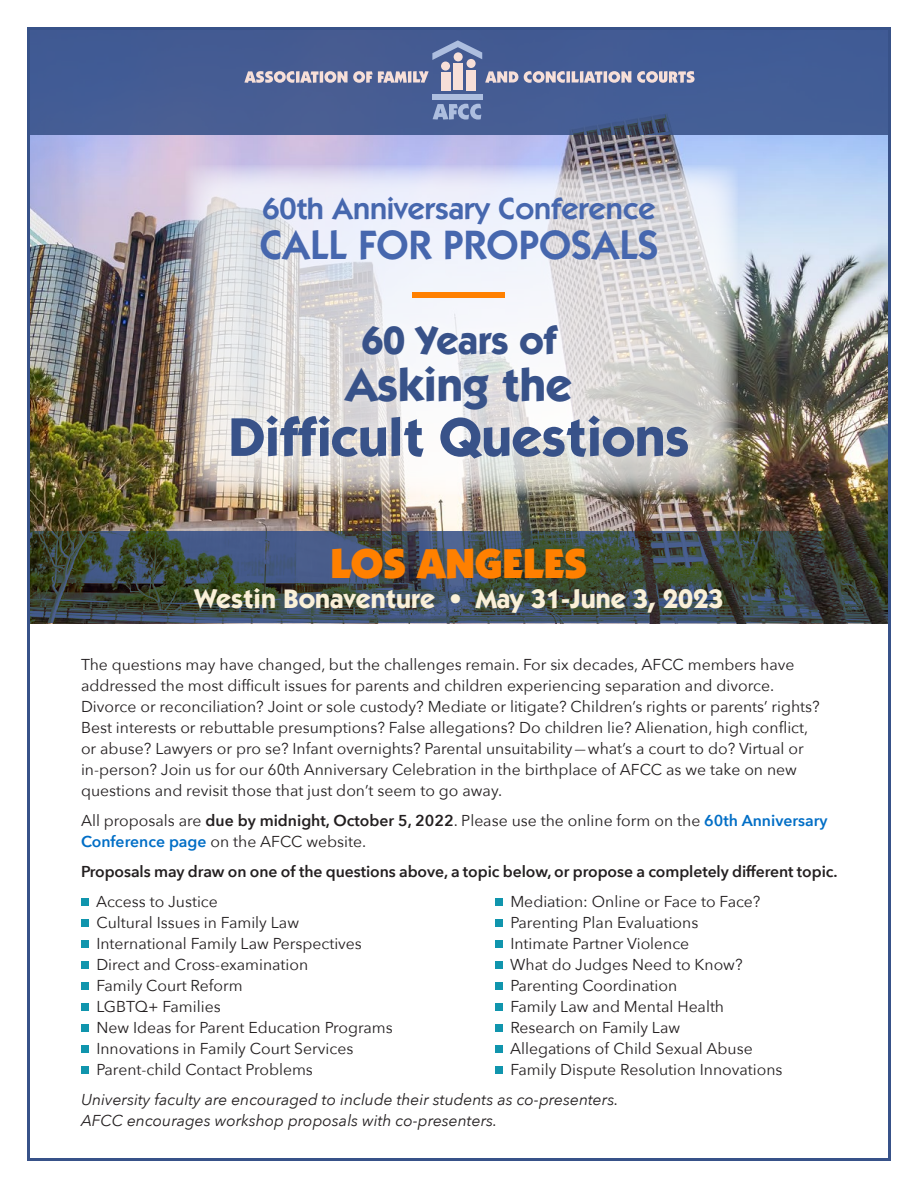
<style>
.page{position:relative;width:918px;height:1188px;background:#fff}
.page>*{position:absolute;margin:0;border:0;box-sizing:border-box;transform-origin:0 0}
.t1{font:700 54.75px "ITC Kabel Std";letter-spacing:-.005em;color:#385289}
.t2{font:700 47.25px "ITC Kabel Std";letter-spacing:-.005em;color:#385289}
.t3{font:900 42px "ITC Kabel Std";letter-spacing:-.01em;color:#ff8000}
.t4{font:600 41.25px "ITC Kabel Std";color:#4667ae}
.t5{font:700 39.75px "ITC Kabel Std";letter-spacing:-.005em;color:#385289}
.t6{font:600 30.75px "ITC Kabel Std";color:#4667ae}
.t7{font:700 27px "ITC Kabel Std";color:#faf0d8}
.t8{font:15.75px/21px "Avenir Next";color:#231f20}
.t9{font:italic 15.75px/21px "Avenir Next";color:#231f20}
.t10{font:600 15.75px "Avenir Next";letter-spacing:-.005em;color:#231f20}
.s1{font-weight:600}
.s2{font-weight:600;color:#016ec6}
</style>
<div class="page">
<img style="left:31px;top:135px;width:856px;height:397px">
<div style="left:81px;top:898px;width:7px;height:8px;background:#1095ad"></div>
<div style="left:81px;top:919px;width:7px;height:8px;background:#1095ad"></div>
<div style="left:81px;top:940px;width:7px;height:8px;background:#1095ad"></div>
<div style="left:81px;top:961px;width:7px;height:8px;background:#1095ad"></div>
<div style="left:81px;top:982px;width:7px;height:8px;background:#1095ad"></div>
<div style="left:81px;top:1003px;width:7px;height:8px;background:#1095ad"></div>
<div style="left:81px;top:1024px;width:7px;height:8px;background:#1095ad"></div>
<div style="left:81px;top:1045px;width:7px;height:8px;background:#1095ad"></div>
<div style="left:81px;top:1066px;width:7px;height:8px;background:#1095ad"></div>
<div style="left:495px;top:898px;width:7px;height:8px;background:#1095ad"></div>
<div style="left:495px;top:919px;width:7px;height:8px;background:#1095ad"></div>
<div style="left:495px;top:940px;width:7px;height:8px;background:#1095ad"></div>
<div style="left:495px;top:961px;width:7px;height:8px;background:#1095ad"></div>
<div style="left:495px;top:982px;width:7px;height:8px;background:#1095ad"></div>
<div style="left:495px;top:1003px;width:7px;height:8px;background:#1095ad"></div>
<div style="left:495px;top:1024px;width:7px;height:8px;background:#1095ad"></div>
<div style="left:495px;top:1045px;width:7px;height:8px;background:#1095ad"></div>
<div style="left:495px;top:1066px;width:7px;height:8px;background:#1095ad"></div>
<svg style="left:31px;top:532px;width:856px;height:91px;background:#3b494b"></svg>
<div style="left:27px;top:27px;width:864px;height:108px;background:#445c94"></div>
<div style="left:432px;top:94px;width:51px;height:6px;background:#adbedf"></div>
<svg style="left:432px;top:40px;width:50px;height:20px"></svg>
<svg style="left:433px;top:104px;width:48px;height:16px"></svg>
<div style="left:454px;top:64px;width:9px;height:26px;background:#f7dfd8"></div>
<div style="left:441px;top:72px;width:9px;height:18px;background:#f7dfd8"></div>
<div style="left:467px;top:70px;width:9px;height:20px;background:#f7dfd8"></div>
<div style="left:454px;top:52px;width:9px;height:9px;background:#f7dfd8;border-radius:50%"></div>
<div style="left:467px;top:59px;width:9px;height:9px;background:#f7dfd8;border-radius:50%"></div>
<div style="left:441px;top:62px;width:9px;height:9px;background:#f7dfd8;border-radius:50%"></div>
<svg style="left:485px;top:71px;width:33px;height:12px"></svg>
<svg style="left:524px;top:71px;width:41px;height:12px"></svg>
<svg style="left:566px;top:71px;width:4px;height:12px"></svg>
<svg style="left:572px;top:71px;width:59px;height:12px"></svg>
<svg style="left:637px;top:71px;width:58px;height:12px"></svg>
<svg style="left:244px;top:71px;width:185px;height:12px"></svg>
<svg style="left:184px;top:165px;width:554px;height:332px"></svg>
<div style="left:216px;top:310px;width:487px;height:163px;background:#fff;opacity:.22"></div>
<div style="left:412px;top:292px;width:94px;height:6px;background:#ff8000"></div>
<h3 class="t6" style="left:262px;top:191px;width:395px">60th Anniversary Conference</h3>
<h3 class="t4" style="left:260px;top:221px;width:400px">CALL FOR PROPOSALS</h3>
<h3 class="t5" style="left:361px;top:316px;width:197px">60 Years of</h3>
<h2 class="t2" style="left:346px;top:356px;width:228px">Asking the</h2>
<h1 class="t1" style="left:229px;top:404px;width:462px">Difficult Questions</h1>
<h3 class="t3" style="left:330px;top:537px;width:259px">LOS ANGELES</h3>
<h3 class="t7" style="left:195px;top:582px;width:530px">Westin Bonaventure • May 31-June 3, 2023</h3>
<p class="t8" style="left:81px;top:653px;width:740px">The questions may have changed, but the challenges remain. For six decades, AFCC members have addressed the most difficult issues for parents and children experiencing separation and divorce.<br>Divorce or reconciliation? Joint or sole custody? Mediate or litigate? Children’s rights or parents’ rights?<br>Best interests or rebuttable presumptions? False allegations? Do children lie? Alienation, high conflict, or abuse? Lawyers or pro se? Infant overnights? Parental unsuitability—what’s a court to do? Virtual or in-person? Join us for our 60th Anniversary Celebration in the birthplace of AFCC as we take on new questions and revisit those that just don’t seem to go away.</p>
<p class="t8" style="left:81px;top:809px;width:748px">All proposals are <span class="s1">due by midnight, October 5, 2022</span>. Please use the online form on the <span class="s2">60th Anniversary<br>Conference page</span> on the AFCC website.</p>
<p class="t10" style="left:81px;top:858px;width:758px">Proposals may draw on one of the questions above, a topic below, or propose a completely different topic.</p>
<p class="t8" style="left:96px;top:890px;width:298px">Access to Justice<br>Cultural Issues in Family Law<br>International Family Law Perspectives<br>Direct and Cross-examination<br>Family Court Reform<br>LGBTQ+ Families<br>New Ideas for Parent Education Programs<br>Innovations in Family Court Services<br>Parent-child Contact Problems</p>
<p class="t8" style="left:510px;top:890px;width:274px">Mediation: Online or Face to Face?<br>Parenting Plan Evaluations<br>Intimate Partner Violence<br>What do Judges Need to Know?<br>Parenting Coordination<br>Family Law and Mental Health<br>Research on Family Law<br>Allegations of Child Sexual Abuse<br>Family Dispute Resolution Innovations</p>
<p class="t9" style="left:81px;top:1088px;width:539px">University faculty are encouraged to include their students as co-presenters.<br>AFCC encourages workshop proposals with co-presenters.</p>
</div>
